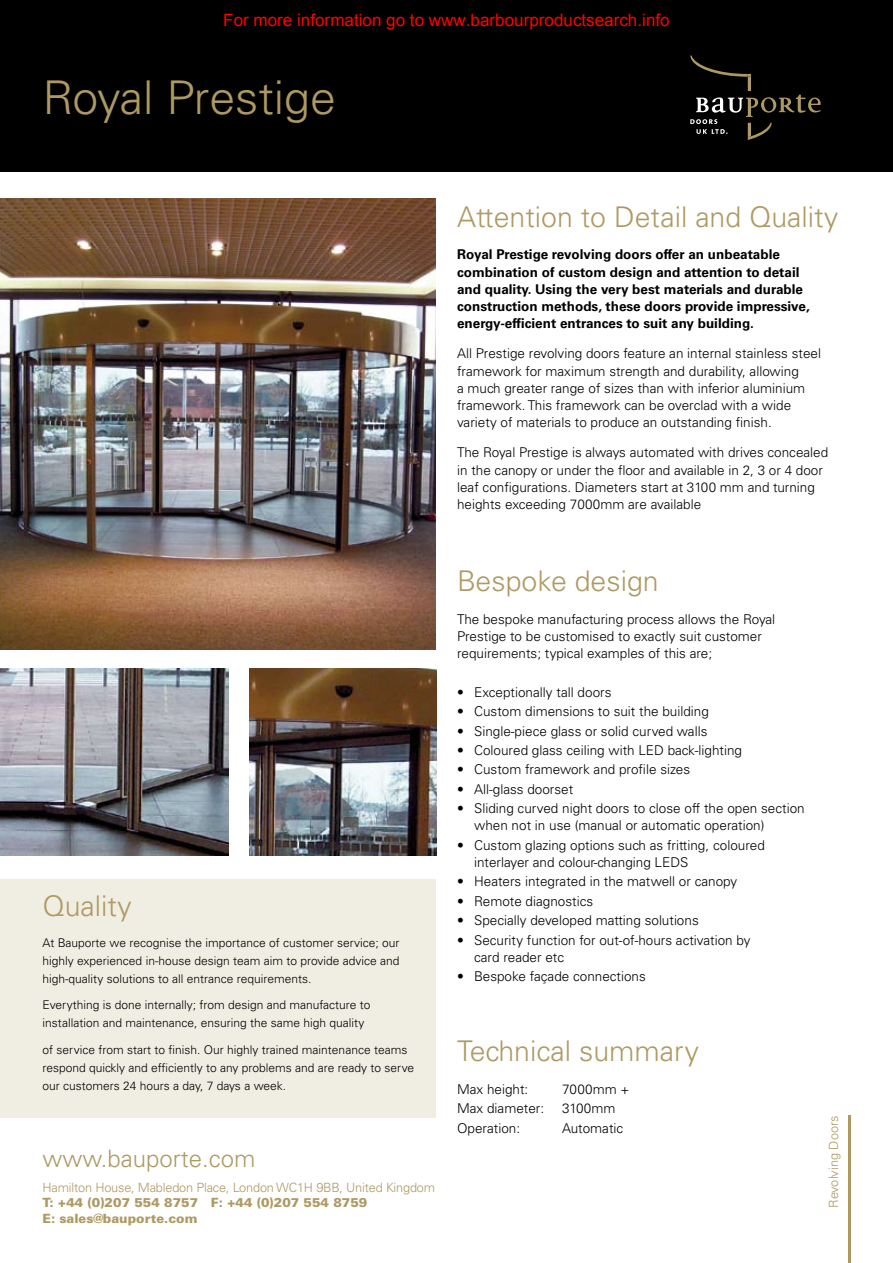
<style>
.page{position:relative;width:893px;height:1263px;background:#fff}
.page>*{position:absolute;margin:0;border:0;box-sizing:border-box;transform-origin:0 0}
.t1{font:300 46.5px "Univers LT Std";color:#ae9962}
.t2{font:300 28.5px "Univers LT Std";color:#ae9962}
.t3{font:300 24px "Univers LT Std";color:#ae9962}
.t4{font:17.1px "Arial";color:#f00}
.t5{font:300 13.5px/17.2px "Univers LT Std";color:#000}
.t6{font:700 13.5px/17.2px "Univers LT Std";color:#000}
.t7{font:300 12.75px "Univers LT Std";letter-spacing:-.015em;color:#ae9962}
.t8{font:900 12.75px/15.8px "Univers LT Std";color:#ae9962}
.t9{font:300 12px/18px "Univers LT Std";color:#000}
</style>
<div class="page">
<div style="left:0;top:879px;width:436px;height:238px;background:#f0ede3"></div>
<hr style="left:848px;top:1116px;width:2px;height:147px;background:#ae9962">
<div style="left:0;top:0;width:893px;height:171px;background:#000"></div>
<svg style="left:690px;top:55px;width:131px;height:85px"></svg>
<img style="left:0;top:198px;width:436px;height:451px">
<img style="left:250px;top:669px;width:186px;height:186px">
<img style="left:0;top:669px;width:229px;height:186px">
<p class="t4" style="left:223px;top:9px;width:448px">For more information go to www.barbourproductsearch.info</p>
<h1 class="t1" style="left:43px;top:69px;width:295px">Royal Prestige</h1>
<h2 class="t2" style="left:457px;top:199px;width:383px">Attention to Detail and Quality</h2>
<p class="t6" style="left:457px;top:246px;width:354px">Royal Prestige revolving doors offer an unbeatable combination of custom design and attention to detail and quality. Using the very best materials and durable construction methods, these doors provide impressive, energy-efficient entrances to suit any building.</p>
<p class="t5" style="left:457px;top:345px;width:365px">All Prestige revolving doors feature an internal stainless steel framework for maximum strength and durability, allowing<br>a much greater range of sizes than with inferior aluminium framework. This framework can be overclad with a wide variety of materials to produce an outstanding finish.</p>
<p class="t5" style="left:457px;top:444px;width:373px">The Royal Prestige is always automated with drives concealed in the canopy or under the floor and available in 2, 3 or 4 door leaf configurations. Diameters start at 3100 mm and turning heights exceeding 7000mm are available</p>
<h2 class="t2" style="left:43px;top:889px;width:91px">Quality</h2>
<p class="t9" style="left:43px;top:933px;width:359px;text-align:justify">At Bauporte we recognise the importance of customer service; our highly experienced in-house design team aim to provide advice and high-quality solutions to all entrance requirements.</p>
<p class="t9" style="left:43px;top:996px;width:329px">Everything is done internally; from design and manufacture to installation and maintenance, ensuring the same high quality</p>
<p class="t9" style="left:43px;top:1040px;width:373px">of service from start to finish. Our highly trained maintenance teams respond quickly and efficiently to any problems and are ready to serve our customers 24 hours a day, 7 days a week.</p>
<h3 class="t3" style="left:43px;top:1144px;width:214px">www.bauporte.com</h3>
<p class="t7" style="left:43px;top:1179px;width:394px">Hamilton House, Mabledon Place, London WC1H 9BB, United Kingdom</p>
<p class="t8" style="left:43px;top:1195px;width:326px">T: +44 (0)207 554 8757 F: +44 (0)207 554 8759<br>E: sales@bauporte.com</p>
<h2 class="t2" style="left:457px;top:564px;width:203px">Bespoke design</h2>
<p class="t5" style="left:457px;top:610px;width:320px">The bespoke manufacturing process allows the Royal<br>Prestige to be customised to exactly suit customer requirements; typical examples of this are;</p>
<p class="t5" style="left:457px;top:683px;width:156px">• Exceptionally tall doors</p>
<p class="t5" style="left:457px;top:703px;width:253px">• Custom dimensions to suit the building</p>
<p class="t5" style="left:457px;top:722px;width:252px">• Single-piece glass or solid curved walls</p>
<p class="t5" style="left:457px;top:742px;width:286px">• Coloured glass ceiling with LED back-lighting</p>
<p class="t5" style="left:457px;top:761px;width:234px">• Custom framework and profile sizes</p>
<p class="t5" style="left:457px;top:780px;width:118px">• All-glass doorset</p>
<p class="t5" style="left:474px;top:800px;width:332px;text-indent:-17px">• Sliding curved night doors to close off the open section when not in use (manual or automatic operation)</p>
<p class="t5" style="left:474px;top:836px;width:292px;text-indent:-17px">• Custom glazing options such as fritting, coloured interlayer and colour-changing LEDS</p>
<p class="t5" style="left:457px;top:873px;width:282px">• Heaters integrated in the matwell or canopy</p>
<p class="t5" style="left:457px;top:892px;width:138px">• Remote diagnostics</p>
<p class="t5" style="left:457px;top:912px;width:243px">• Specially developed matting solutions</p>
<p class="t5" style="left:474px;top:931px;width:278px;text-indent:-17px">• Security function for out-of-hours activation by card reader etc</p>
<p class="t5" style="left:457px;top:968px;width:190px">• Bespoke façade connections</p>
<h2 class="t2" style="left:457px;top:1034px;width:243px">Technical summary</h2>
<p class="t5" style="left:457px;top:1080px;width:73px">Max height:</p>
<p class="t5" style="left:562px;top:1080px;width:69px">7000mm +</p>
<p class="t5" style="left:457px;top:1100px;width:89px">Max diameter:</p>
<p class="t5" style="left:562px;top:1100px;width:55px">3100mm</p>
<p class="t5" style="left:457px;top:1119px;width:65px">Operation:</p>
<p class="t5" style="left:562px;top:1119px;width:63px">Automatic</p>
<p class="t7" style="left:826px;top:1208px;width:94px;rotate:-90deg">Revolving Doors</p>
</div>
